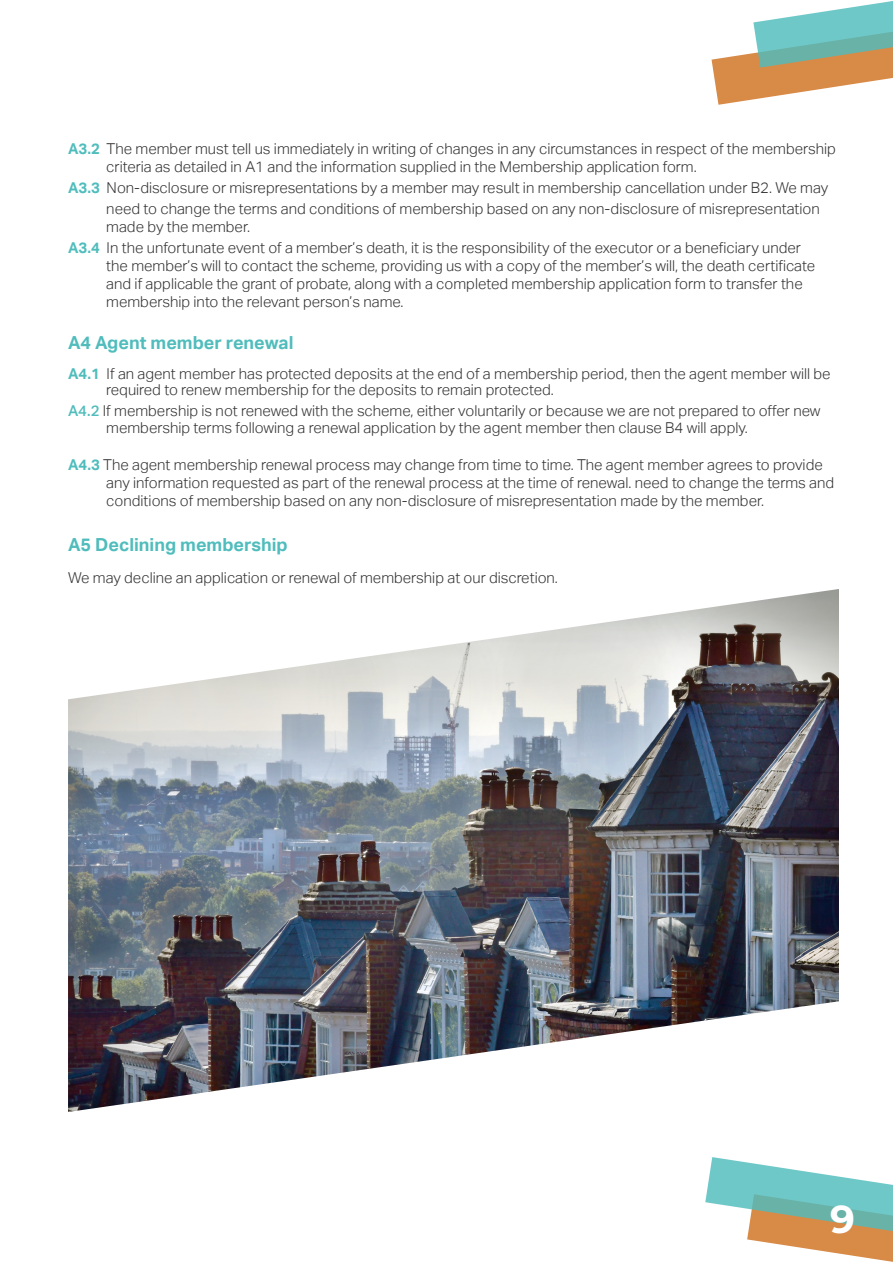
<style>
.page{position:relative;width:893px;height:1263px;background:#fff}
.page>*{position:absolute;margin:0;border:0;box-sizing:border-box;transform-origin:0 0}
.t1{font:700 39px "Montserrat";color:#fff}
.t2{font:700 18px "Aktiv Grotesk";color:#50bcbc}
.t3{font:300 15px/18px "Aktiv Grotesk";color:#333232}
.s1{font-weight:700;color:#50bcbc}
.s2{font-weight:500;color:#50bcbc}
</style>
<div class="page">
<svg style="left:711px;top:1px;width:182px;height:104px"></svg>
<svg style="left:705px;top:1157px;width:188px;height:105px"></svg>
<img style="left:68px;top:589px;width:771px;height:523px">
<p class="t3" style="left:106px;top:140px;width:731px;text-indent:-38px"><span class="s1">A3.2</span> The member must tell us immediately in writing of changes in any circumstances in respect of the membership criteria as detailed in A1 and the information supplied in the Membership application form.</p>
<p class="t3" style="left:106px;top:177px;width:723px;line-height:21px;text-indent:-38px"><span class="s1">A3.3</span> Non-disclosure or misrepresentations by a member may result in membership cancellation under B2. We may need to change the terms and conditions of membership based on any non-disclosure of misrepresentation</p>
<p class="t3" style="left:68px;top:216px;width:734px;line-height:21px;text-indent:38px">made by the member.<br><span class="s1">A3.4</span> In the unfortunate event of a member’s death, it is the responsibility of the executor or a beneficiary under</p>
<p class="t3" style="left:106px;top:257px;width:710px">the member’s will to contact the scheme, providing us with a copy of the member’s will, the death certificate and if applicable the grant of probate, along with a completed membership application form to transfer the membership into the relevant person’s name.</p>
<p class="t2" style="left:68px;top:332px;width:227px">A4 Agent member renewal</p>
<p class="t3" style="left:106px;top:365px;width:726px;line-height:16.5px;text-indent:-38px"><span class="s1">A4.1</span> If an agent member has protected deposits at the end of a membership period, then the agent member will be required to renew membership for the deposits to remain protected.</p>
<p class="t3" style="left:106px;top:403px;width:716px;line-height:16.5px;text-indent:-38px"><span class="s2">A4.2</span> If membership is not renewed with the scheme, either voluntarily or because we are not prepared to offer new membership terms following a renewal application by the agent member then clause B4 will apply.</p>
<p class="t3" style="left:106px;top:456px;width:729px;text-indent:-38px"><span class="s1">A4.3</span> The agent membership renewal process may change from time to time. The agent member agrees to provide any information requested as part of the renewal process at the time of renewal. need to change the terms and conditions of membership based on any non-disclosure of misrepresentation made by the member.</p>
<p class="t2" style="left:68px;top:535px;width:221px">A5 Declining membership</p>
<p class="t3" style="left:68px;top:569px;width:491px">We may decline an application or renewal of membership at our discretion.</p>
<h1 class="t1" style="left:830px;top:1191px;width:26px">9</h1>
</div>
